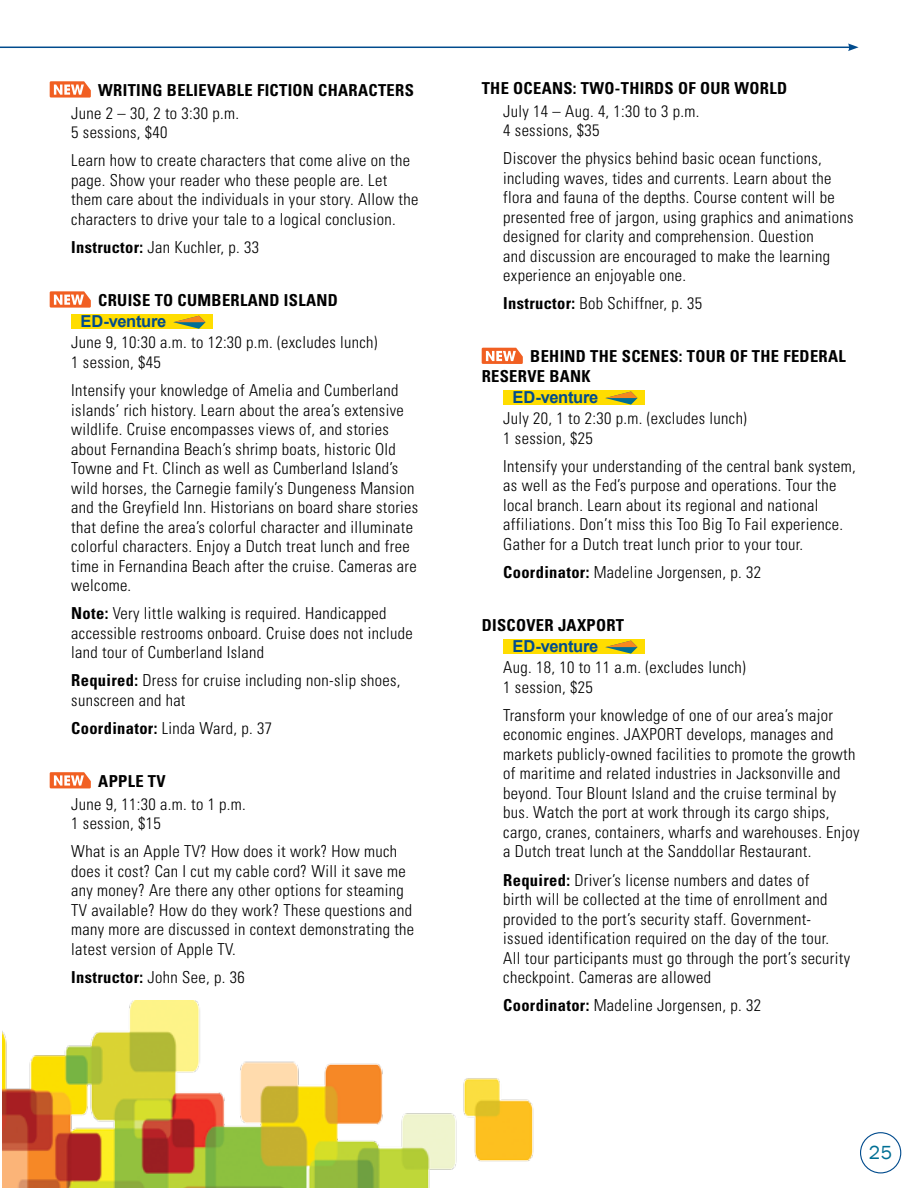
<style>
.page{position:relative;width:918px;height:1188px;background:#fff}
.page>*{position:absolute;margin:0;border:0;box-sizing:border-box;transform-origin:0 0}
.t1{font:19.5px "Franklin Gothic";color:#006f94}
.t2{font:300 condensed 16.5px/19.5px "Univers";letter-spacing:.02em;color:#000}
.t3{font:700 condensed 16.5px/19.5px "Univers LT Std";letter-spacing:.02em;color:#000}
.t4{font:700 16.5px "Arial";letter-spacing:-.015em;color:#004b8d}
.s1{font-family:"Univers LT Std";font-weight:700}
.s2{font-weight:700}
</style>
<div class="page">
<div style="left:860px;top:1132px;width:41px;height:41px;border:1px solid #004b8d;border-radius:50%"></div>
<hr style="left:0;top:47px;width:850px;height:1px;background:#004b8d">
<svg style="left:848px;top:43px;width:11px;height:8px"></svg>
<svg style="left:50px;top:81px;width:41px;height:17px"></svg>
<svg style="left:50px;top:291px;width:41px;height:17px"></svg>
<div style="left:71px;top:314px;width:142px;height:15px;background:#fd0"></div>
<svg style="left:173px;top:316px;width:33px;height:13px"></svg>
<svg style="left:50px;top:772px;width:41px;height:16px"></svg>
<svg style="left:482px;top:348px;width:41px;height:16px"></svg>
<div style="left:503px;top:390px;width:142px;height:15px;background:#fd0"></div>
<svg style="left:605px;top:392px;width:33px;height:13px"></svg>
<div style="left:503px;top:639px;width:142px;height:15px;background:#fd0"></div>
<svg style="left:605px;top:641px;width:33px;height:13px"></svg>
<img style="left:2px;top:1000px;width:532px;height:188px">
<p class="t3" style="left:98px;top:80px;width:317px">WRITING BELIEVABLE FICTION CHARACTERS</p>
<p class="t2" style="left:71px;top:103px;width:169px">June 2 – 30, 2 to 3:30 p.m.<br>5 sessions, $40</p>
<p class="t2" style="left:71px;top:151px;width:349px">Learn how to create characters that come alive on the page. Show your reader who these people are. Let them care about the individuals in your story. Allow the characters to drive your tale to a logical conclusion.</p>
<p class="t2" style="left:71px;top:237px;width:189px"><span class="s1">Instructor:</span> Jan Kuchler, p. 33</p>
<p class="t3" style="left:98px;top:290px;width:241px">CRUISE TO CUMBERLAND ISLAND</p>
<p class="t4" style="left:81px;top:312px;width:87px">ED-venture</p>
<p class="t2" style="left:71px;top:333px;width:308px">June 9, 10:30 a.m. to 12:30 p.m. (excludes lunch)<br>1 session, $45</p>
<p class="t2" style="left:71px;top:380px;width:349px">Intensify your knowledge of Amelia and Cumberland islands’ rich history. Learn about the area’s extensive wildlife. Cruise encompasses views of, and stories about Fernandina Beach’s shrimp boats, historic Old Towne and Ft. Clinch as well as Cumberland Island’s wild horses, the Carnegie family’s Dungeness Mansion and the Greyfield Inn. Historians on board share stories that define the area’s colorful character and illuminate colorful characters. Enjoy a Dutch treat lunch and free time in Fernandina Beach after the cruise. Cameras are welcome.</p>
<p class="t2" style="left:71px;top:603px;width:343px"><span class="s1">Note:</span> Very little walking is required. Handicapped accessible restrooms onboard. Cruise does not include land tour of Cumberland Island</p>
<p class="t2" style="left:71px;top:671px;width:331px"><span class="s1">Required:</span> Dress for cruise including non-slip shoes, sunscreen and hat</p>
<p class="t2" style="left:71px;top:718px;width:202px"><span class="s1">Coordinator:</span> Linda Ward, p. 37</p>
<p class="t3" style="left:98px;top:771px;width:69px">APPLE TV</p>
<p class="t2" style="left:71px;top:794px;width:176px">June 9, 11:30 a.m. to 1 p.m.<br>1 session, $15</p>
<p class="t2" style="left:71px;top:842px;width:345px">What is an Apple TV? How does it work? How much does it cost? Can I cut my cable cord? Will it save me any money? Are there any other options for steaming TV available? How do they work? These questions and many more are discussed in context demonstrating the latest version of Apple TV.</p>
<p class="t2" style="left:71px;top:967px;width:175px"><span class="s1">Instructor:</span> John See, p. 36</p>
<p class="t3" style="left:482px;top:78px;width:307px">THE OCEANS: TWO-THIRDS OF OUR WORLD</p>
<p class="t2" style="left:503px;top:101px;width:198px">July 14 – Aug. 4, 1:30 to 3 p.m.<br>4 sessions, $35</p>
<p class="t2" style="left:503px;top:148px;width:352px">Discover the physics behind basic ocean functions, including waves, tides and currents. Learn about the flora and fauna of the depths. Course content will be presented free of jargon, using graphics and animations designed for clarity and comprehension. Question<br>and discussion are encouraged to make the learning experience an enjoyable one.</p>
<p class="t2" style="left:503px;top:294px;width:200px"><span class="s2">Instructor:</span> Bob Schiffner, p. 35</p>
<p class="t3" style="left:482px;top:347px;width:366px;text-indent:49px">BEHIND THE SCENES: TOUR OF THE FEDERAL<br>RESERVE BANK</p>
<p class="t4" style="left:513px;top:388px;width:87px">ED-venture</p>
<p class="t2" style="left:503px;top:408px;width:245px">July 20, 1 to 2:30 p.m. (excludes lunch)<br>1 session, $25</p>
<p class="t2" style="left:503px;top:456px;width:354px">Intensify your understanding of the central bank system, as well as the Fed’s purpose and operations. Tour the local branch. Learn about its regional and national affiliations. Don’t miss this Too Big To Fail experience.<br>Gather for a Dutch treat lunch prior to your tour.</p>
<p class="t2" style="left:503px;top:562px;width:259px"><span class="s1">Coordinator:</span> Madeline Jorgensen, p. 32</p>
<p class="t3" style="left:482px;top:615px;width:144px">DISCOVER JAXPORT</p>
<p class="t4" style="left:513px;top:637px;width:87px">ED-venture</p>
<p class="t2" style="left:503px;top:657px;width:244px">Aug. 18, 10 to 11 a.m. (excludes lunch)<br>1 session, $25</p>
<p class="t2" style="left:503px;top:705px;width:358px">Transform your knowledge of one of our area’s major economic engines. JAXPORT develops, manages and markets publicly-owned facilities to promote the growth of maritime and related industries in Jacksonville and beyond. Tour Blount Island and the cruise terminal by bus. Watch the port at work through its cargo ships, cargo, cranes, containers, wharfs and warehouses. Enjoy a Dutch treat lunch at the Sanddollar Restaurant.</p>
<p class="t2" style="left:503px;top:870px;width:348px"><span class="s1">Required:</span> Driver’s license numbers and dates of<br>birth will be collected at the time of enrollment and provided to the port’s security staff. Government&shy;issued identification required on the day of the tour.<br>All tour participants must go through the port’s security checkpoint. Cameras are allowed</p>
<p class="t2" style="left:503px;top:995px;width:259px"><span class="s1">Coordinator:</span> Madeline Jorgensen, p. 32</p>
<p class="t1" style="left:869px;top:1140px;width:25px">25</p>
</div>
